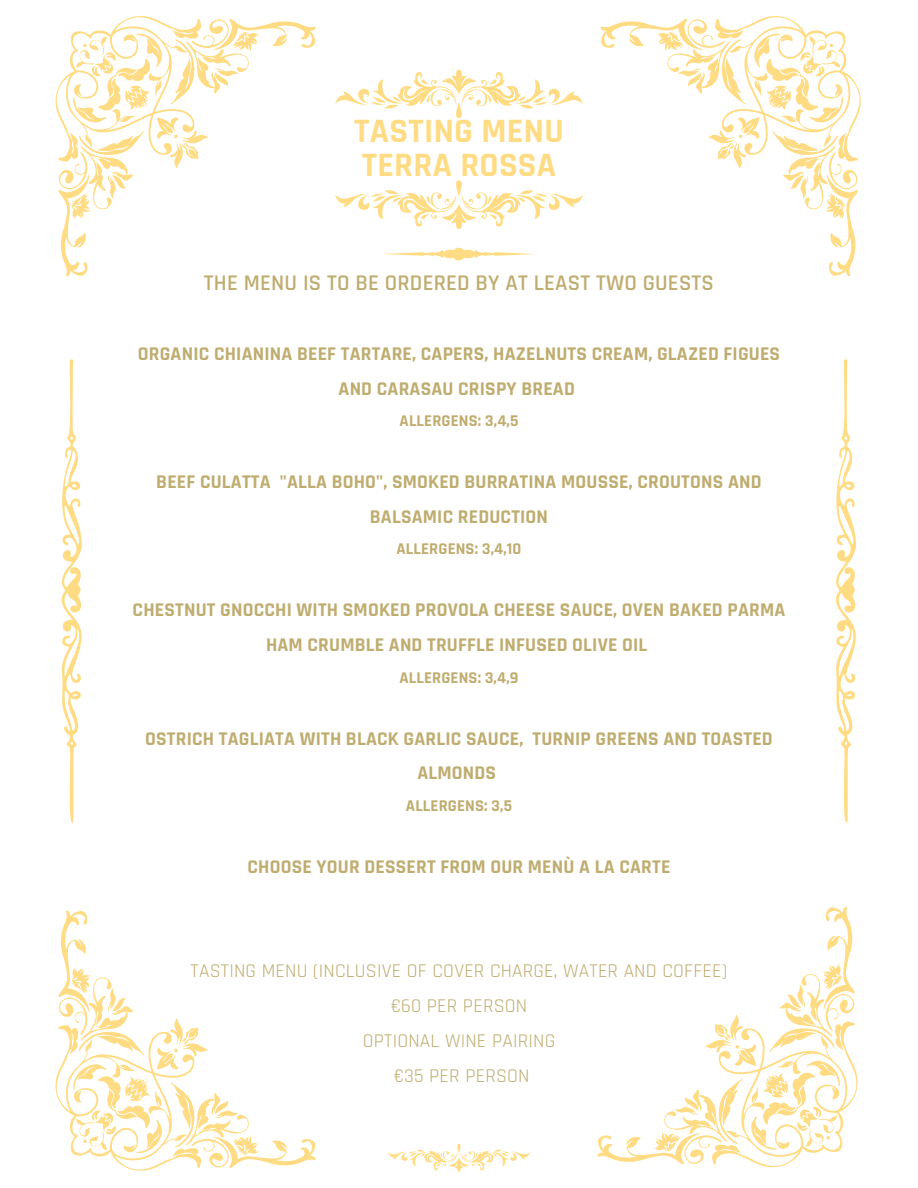
<style>
.page{position:relative;width:918px;height:1188px;background:#fff}
.page>*{position:absolute;margin:0;border:0;box-sizing:border-box;transform-origin:0 0}
.t1{font:700 34.5px/33.8px "Rajdhani";letter-spacing:.01em;color:#ffdc83}
.t2{font:600 22.65px "Rajdhani";letter-spacing:.01em;color:#bfac6f}
.t3{font:700 19.65px/34.8px "Rajdhani";letter-spacing:.01em;color:#bfac6f;text-align:center}
.t4{font:19.65px "Rajdhani";letter-spacing:.01em;color:#bfac6f}
.t5{font:700 16.65px "Rajdhani";letter-spacing:.01em;color:#bfac6f}
</style>
<div class="page">
<svg style="left:55px;top:16px;width:261px;height:260px"></svg>
<svg style="left:600px;top:16px;width:261px;height:260px"></svg>
<svg style="left:55px;top:910px;width:261px;height:261px"></svg>
<svg style="left:61px;top:359px;width:21px;height:464px"></svg>
<svg style="left:836px;top:359px;width:20px;height:464px"></svg>
<svg style="left:335px;top:70px;width:248px;height:48px"></svg>
<svg style="left:335px;top:181px;width:248px;height:48px"></svg>
<svg style="left:384px;top:247px;width:150px;height:14px"></svg>
<svg style="left:388px;top:1144px;width:142px;height:28px"></svg>
<svg style="left:597px;top:907px;width:261px;height:261px"></svg>
<p class="t1" style="left:354px;top:115px;width:211px">TASTING MENU<br>TERRA ROSSA</p>
<p class="t2" style="left:204px;top:269px;width:512px">THE MENU IS TO BE ORDERED BY AT LEAST TWO GUESTS</p>
<p class="t3" style="left:138px;top:337px;width:644px">ORGANIC CHIANINA BEEF TARTARE, CAPERS, HAZELNUTS CREAM, GLAZED FIGUES<br>AND CARASAU CRISPY BREAD</p>
<p class="t5" style="left:400px;top:411px;width:120px">ALLERGENS: 3,4,5</p>
<h1 class="t3" style="left:156px;top:465px;width:607px">BEEF CULATTA "ALLA BOHO", SMOKED BURRATINA MOUSSE, CROUTONS AND<br>BALSAMIC REDUCTION</h1>
<h1 class="t5" style="left:397px;top:539px;width:127px">ALLERGENS: 3,4,10</h1>
<p class="t3" style="left:133px;top:593px;width:654px">CHESTNUT GNOCCHI WITH SMOKED PROVOLA CHEESE SAUCE, OVEN BAKED PARMA<br>HAM CRUMBLE AND TRUFFLE INFUSED OLIVE OIL</p>
<p class="t5" style="left:399px;top:667px;width:121px">ALLERGENS: 3,4,9</p>
<p class="t3" style="left:145px;top:721px;width:629px">OSTRICH TAGLIATA WITH BLACK GARLIC SAUCE, TURNIP GREENS AND TOASTED<br>ALMONDS</p>
<p class="t5" style="left:406px;top:795px;width:108px">ALLERGENS: 3,5</p>
<h2 class="t3" style="left:248px;top:850px;width:424px">CHOOSE YOUR DESSERT FROM OUR MENÙ A LA CARTE</h2>
<h3 class="t4" style="left:191px;top:959px;width:538px">TASTING MENU (INCLUSIVE OF COVER CHARGE, WATER AND COFFEE)</h3>
<h3 class="t4" style="left:391px;top:994px;width:138px">€60 PER PERSON</h3>
<h3 class="t4" style="left:363px;top:1029px;width:194px">OPTIONAL WINE PAIRING</h3>
<h3 class="t4" style="left:394px;top:1064px;width:137px">€35 PER PERSON</h3>
</div>
